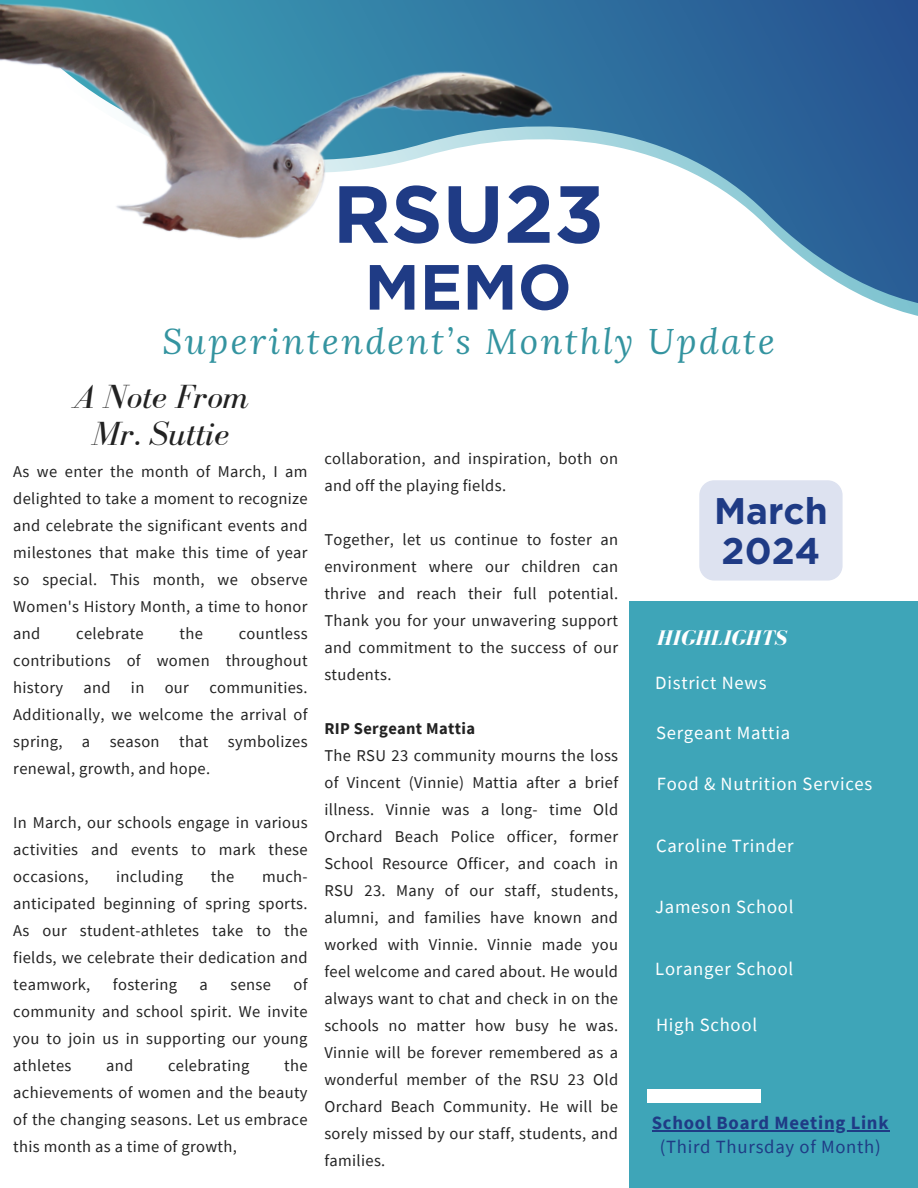
<style>
.page{position:relative;width:918px;height:1188px;background:#fff}
.page>*{position:absolute;margin:0;border:0;box-sizing:border-box;transform-origin:0 0}
.t1{font:700 80.85px "Gotham";color:#1f3b85}
.t2{font:700 63.6px "Gotham";color:#1f3b85}
.t3{font:700 37.05px/40.5px "Gotham";color:#1f3b85}
.t4{font:italic 35.25px "Lora";letter-spacing:.07em;color:#3494a0}
.t5{font:italic 34.5px/37.2px "Bodoni FLF";color:#222;text-align:center}
.t6{font:italic 700 21.75px "Bodoni FLF";color:#fff}
.t7{font:700 18.75px/23.7px "Source Sans Pro";letter-spacing:.04em;color:#1f3b85;text-align:center}
.t8{font:18.75px "Source Sans Pro";letter-spacing:.04em;color:#fff}
.t9{font:18.6px "Source Sans Pro";letter-spacing:.04em;color:#fff}
.t10{font:16.5px/27px "Source Sans Pro";letter-spacing:.02em;color:#222;text-align:justify}
.t11{font:700 16.5px "Source Sans Pro";letter-spacing:.02em;color:#222}
.s1{font-weight:400}
</style>
<div class="page">
<div style="left:629px;top:601px;width:289px;height:587px;background:#3ea5b8"></div>
<svg style="left:555px;top:0;width:363px;height:309px"></svg>
<img style="left:0;top:0;width:555px;height:239px">
<div style="left:647px;top:1089px;width:114px;height:14px;background:#fff"></div>
<div style="left:699px;top:480px;width:144px;height:101px;background:#dde2f0"></div>
<hr style="left:652px;top:1130px;width:237px;height:1px;background:#1f3b85">
<h5 class="t1" style="left:333px;top:165px;width:273px">RSU23</h5>
<h4 class="t2" style="left:364px;top:249px;width:209px">MEMO</h4>
<p class="t4" style="left:162px;top:318px;width:614px">Superintendent’s Monthly Update</p>
<p class="t5" style="left:73px;top:378px;width:177px">A Note From<br>Mr. Suttie</p>
<h1 class="t10" style="left:13px;top:458px;width:296px">As we enter the month of March, I am delighted to take a moment to recognize and celebrate the significant events and milestones that make this time of year so special. This month, we observe Women's History Month, a time to honor and</h1>
<h1 class="t10" style="left:13px;top:620px;width:296px;text-indent:225px">countless contributions of women throughout history and in our communities.<br>Additionally, we welcome the arrival of spring, a season that symbolizes renewal, growth, and hope.</h1>
<h2 class="t10" style="left:13px;top:809px;width:296px">In March, our schools engage in various activities and events to mark these occasions,</h2>
<h1 class="t10" style="left:76px;top:620px;width:69px">celebrate</h1>
<h1 class="t10" style="left:180px;top:620px;width:25px">the</h1>
<h2 class="t10" style="left:13px;top:863px;width:296px;text-indent:249px">much&shy;anticipated beginning of spring sports.<br>As our student-athletes take to the fields, we celebrate their dedication and teamwork,</h2>
<h2 class="t10" style="left:116px;top:863px;width:68px">including</h2>
<h2 class="t10" style="left:211px;top:863px;width:25px">the</h2>
<h2 class="t10" style="left:13px;top:971px;width:296px;text-indent:280px">of community and school spirit. We invite you to join us in supporting our young athletes</h2>
<h2 class="t10" style="left:113px;top:971px;width:66px">fostering</h2>
<h2 class="t10" style="left:200px;top:971px;width:10px">a</h2>
<h2 class="t10" style="left:231px;top:971px;width:42px">sense</h2>
<h2 class="t10" style="left:13px;top:1052px;width:296px;text-indent:271px">the achievements of women and the beauty of the changing seasons. Let us embrace this month as a time of growth,</h2>
<h2 class="t10" style="left:106px;top:1052px;width:29px">and</h2>
<h2 class="t10" style="left:168px;top:1052px;width:83px">celebrating</h2>
<p class="t10" style="left:324px;top:444px;width:295px">collaboration, and inspiration, both on and off the playing fields.</p>
<p class="t10" style="left:324px;top:525px;width:295px">Together, let us continue to foster an environment where our children can thrive and reach their full potential.<br>Thank you for your unwavering support and commitment to the success of our students.</p>
<p class="t11" style="left:324px;top:718px;width:152px">RIP Sergeant Mattia</p>
<p class="t10" style="left:324px;top:741px;width:295px">The RSU 23 community mourns the loss of Vincent (Vinnie) Mattia after a brief illness. Vinnie was a long- time Old Orchard Beach Police officer, former School Resource Officer, and coach in RSU 23. Many of our staff, students, alumni, and families have known and worked with Vinnie. Vinnie made you feel welcome and cared about. He would always want to chat and check in on the schools no matter how busy he was.<br>Vinnie will be forever remembered as a wonderful member of the RSU 23 Old Orchard Beach Community. He will be sorely missed by our staff, students, and families.</p>
<h3 class="t3" style="left:714px;top:490px;width:115px">March<br>2024</h3>
<p class="t6" style="left:657px;top:627px;width:131px">HIGHLIGHTS</p>
<p class="t9" style="left:655px;top:671px;width:113px">District News</p>
<p class="t8" style="left:656px;top:721px;width:136px">Sergeant Mattia</p>
<p class="t9" style="left:657px;top:772px;width:217px">Food &amp; Nutrition Services</p>
<h4 class="t9" style="left:656px;top:833px;width:139px">Caroline Trinder</h4>
<p class="t9" style="left:655px;top:895px;width:140px">Jameson School</p>
<h6 class="t9" style="left:655px;top:957px;width:140px">Loranger School</h6>
<p class="t9" style="left:656px;top:1013px;width:103px">High School</p>
<p class="t7" style="left:652px;top:1111px;width:238px">School Board Meeting Link <span class="s1">(Third Thursday of Month)</span></p>
</div>
